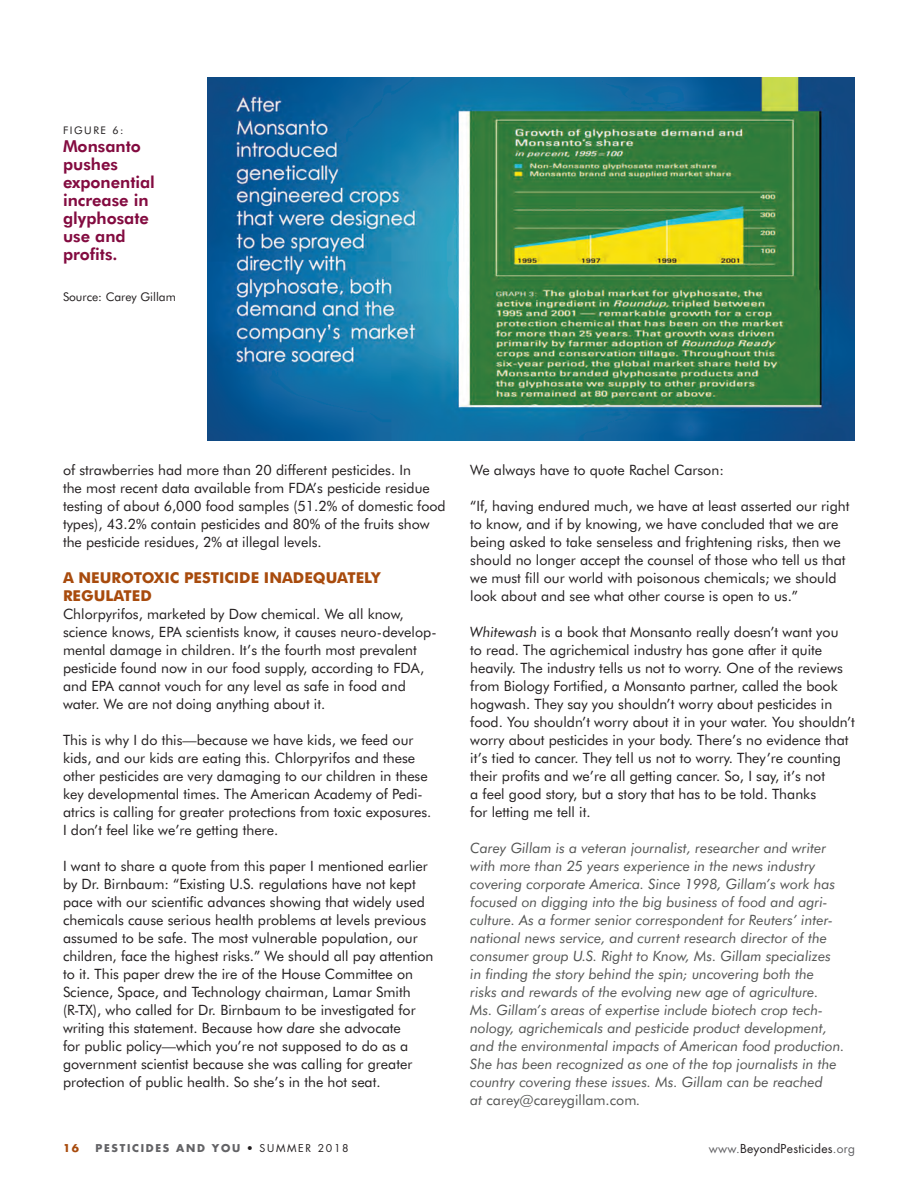
<style>
.page{position:relative;width:918px;height:1188px;background:#fff}
.page>*{position:absolute;margin:0;border:0;box-sizing:border-box;transform-origin:0 0}
.t1{font:800 16.5px/18px "Futura BT";color:#830b40}
.t2{font:700 15px "Futura BT";color:#a84b0d}
.t3{font:14.25px/18px "Futura BT";color:#231f20}
.t4{font:italic 14.25px/18px "Futura BT";color:#545554}
.t5{font:12px "Futura Std";color:#231f20}
.t6{font:12px "Futura BT";color:#231f20}
.t7{font:700 10.5px "Futura Std";letter-spacing:.16em;color:#636366}
.t8{font:10.5px "Futura BT";color:#231f20}
.t9{font:700 10.5px "Futura Std";color:#a84b0d}
.s1{font-style:italic}
.s2{font-style:normal}
.s3{font-weight:400;color:#231f20}
.s4{color:#636366}
</style>
<div class="page">
<img style="left:207px;top:77px;width:648px;height:364px">
<p class="t8" style="left:63px;top:124px;width:15px">Figure</p>
<p class="t8" style="left:112px;top:124px;width:13px">6:</p>
<p class="t1" style="left:63px;top:137px;width:94px">Monsanto pushes exponential increase in glyphosate use and profits.</p>
<p class="t6" style="left:63px;top:289px;width:114px">Source: Carey Gillam</p>
<p class="t3" style="left:63px;top:461px;width:384px">of strawberries had more than 20 different pesticides. In<br>the most recent data available from FDA’s pesticide residue testing of about 6,000 food samples (51.2% of domestic food types), 43.2% contain pesticides and 80% of the fruits show the pesticide residues, 2% at illegal levels.</p>
<p class="t2" style="left:63px;top:569px;width:28px">A NEUROTO</p>
<p class="t2" style="left:154px;top:569px;width:40px">XIC PESTICIDE</p>
<p class="t2" style="left:264px;top:569px;width:11px">INADE</p>
<p class="t2" style="left:313px;top:569px;width:23px">QUATELY</p>
<p class="t2" style="left:63px;top:587px;width:8px">REGULATED</p>
<p class="t3" style="left:63px;top:605px;width:375px">Chlorpyrifos, marketed by Dow chemical. We all know, science knows, EPA scientists know, it causes neuro-develop&shy;mental damage in children. It’s the fourth most prevalent pesticide found now in our food supply, according to FDA, and EPA cannot vouch for any level as safe in food and water. We are not doing anything about it.</p>
<p class="t3" style="left:63px;top:731px;width:370px">This is why I do this—because we have kids, we feed our kids, and our kids are eating this. Chlorpyrifos and these other pesticides are very damaging to our children in these key developmental times. The American Academy of Pedi&shy;atrics is calling for greater protections from toxic exposures.<br>I don’t feel like we’re getting there.</p>
<p class="t3" style="left:63px;top:857px;width:372px">I want to share a quote from this paper I mentioned earlier by Dr. Birnbaum: “Existing U.S. regulations have not kept pace with our scientific advances showing that widely used chemicals cause serious health problems at levels previous assumed to be safe. The most vulnerable population, our children, face the highest risks.” We should all pay attention to it. This paper drew the ire of the House Committee on Science, Space, and Technology chairman, Lamar Smith (R-TX), who called for Dr. Birnbaum to be investigated for writing this statement. Because how <span class="s1">dare</span> she advocate<br>for public policy—which you’re not supposed to do as a government scientist because she was calling for greater protection of public health. So she’s in the hot seat.</p>
<p class="t3" style="left:470px;top:461px;width:255px">We always have to quote Rachel Carson:</p>
<p class="t3" style="left:470px;top:497px;width:381px">“If, having endured much, we have at least asserted our right to know, and if by knowing, we have concluded that we are being asked to take senseless and frightening risks, then we should no longer accept the counsel of those who tell us that we must fill our world with poisonous chemicals; we should look about and see what other course is open to us.”</p>
<p class="t3" style="left:470px;top:623px;width:386px"><span class="s1">Whitewash</span> is a book that Monsanto really doesn’t want you<br>to read. The agrichemical industry has gone after it quite heavily. The industry tells us not to worry. One of the reviews from Biology Fortified, a Monsanto partner, called the book hogwash. They say you shouldn’t worry about pesticides in food. You shouldn’t worry about it in your water. You shouldn’t worry about pesticides in your body. There’s no evidence that it’s tied to cancer. They tell us not to worry. They’re counting their profits and we’re all getting cancer. So, I say, it’s not<br>a feel good story, but a story that has to be told. Thanks<br>for letting me tell it.</p>
<p class="t4" style="left:470px;top:839px;width:376px">Carey Gillam is a veteran journalist, researcher and writer with more than 25 years experience in the news industry covering corporate America. Since 1998, Gillam’s work has focused on digging into the big business of food and agri&shy;culture. As a former senior correspondent for Reuters’ inter&shy;national news service, and current research director of the consumer group U.S. Right to Know, Ms. Gillam specializes in finding the story behind the spin; uncovering both the<br>risks and rewards of the evolving new age of agriculture.<br>Ms. Gillam’s areas of expertise include biotech crop tech&shy;nology, agrichemicals and pesticide product development, and the environmental impacts of American food production.<br>She has been recognized as one of the top journalists in the country covering these issues. Ms. Gillam can be reached<br>at <span class="s2">carey@careygillam.com</span>.</p>
<p class="t9" style="left:63px;top:1141px;width:18px">16</p>
<p class="t7" style="left:96px;top:1141px;width:255px">PESTICIDES AND YOU <span class="s3">• summer 2018</span></p>
<p class="t5" style="left:709px;top:1141px;width:148px"><span class="s4">www.</span>BeyondPesticides<span class="s4">.org</span></p>
</div>
